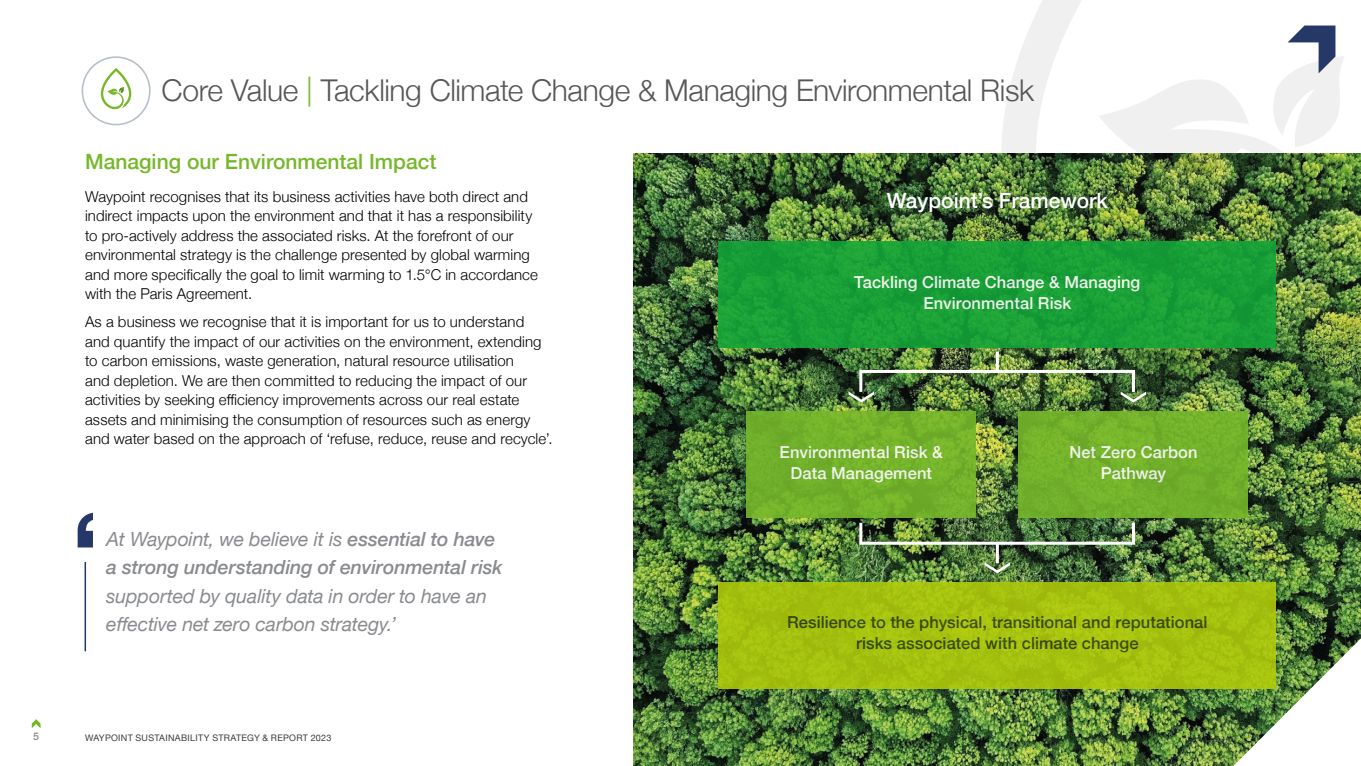
<style>
.page{position:relative;width:1361px;height:766px;background:#fff}
.page>*{position:absolute;margin:0;border:0;box-sizing:border-box;transform-origin:0 0}
.t1{font:300 30px "Helvetica Neue";letter-spacing:-.015em;color:#575756}
.t2{font:500 21px "Helvetica Neue";color:#76b82a}
.t3{font:500 21px "Helvetica Neue";color:#fff}
.t4{font:italic 500 19.5px/28.5px "Helvetica Neue";letter-spacing:-.01em;color:#898b8f}
.t5{font:italic 19.5px/28.5px "Helvetica Neue";letter-spacing:-.01em;color:#898b8f}
.t6{font:500 16.5px/21px "Helvetica Neue";letter-spacing:.005em;color:#fff;text-align:center}
.t7{font:500 16.5px/21px "Helvetica Neue";letter-spacing:.005em;color:#384701;text-align:center}
.t8{font:300 15px/19.5px "Helvetica Neue";letter-spacing:.005em;color:#000}
.t9{font:500 10.5px "Helvetica Neue";color:#898b8f}
.t10{font:9px "Helvetica Neue";letter-spacing:.03em;color:#3c3c3b}
.s1{color:#76b82a}
.s2{font-weight:400}
</style>
<div class="page">
<img style="left:634px;top:153px;width:727px;height:612px">
<img style="left:1001px;top:0;width:360px;height:383px">
<svg style="left:81px;top:56px;width:70px;height:70px"></svg>
<hr style="left:85px;top:561px;width:1px;height:90px;background:#253867">
<svg style="left:78px;top:512px;width:15px;height:35px"></svg>
<div style="left:719px;top:241px;width:557px;height:107px;background:#13a538"></div>
<div style="left:719px;top:581px;width:557px;height:107px;background:#a4c10f"></div>
<div style="left:746px;top:411px;width:230px;height:107px;background:#72b12a"></div>
<div style="left:1018px;top:411px;width:230px;height:107px;background:#72b12b"></div>
<hr style="left:996px;top:351px;width:3px;height:21px;background:#fff">
<hr style="left:996px;top:542px;width:3px;height:21px;background:#fff">
<svg style="left:984px;top:562px;width:26px;height:11px"></svg>
<svg style="left:848px;top:391px;width:26px;height:11px"></svg>
<svg style="left:1120px;top:391px;width:26px;height:11px"></svg>
<div style="left:859px;top:370px;width:276px;height:23px;border:3px solid #fff"></div>
<div style="left:859px;top:521px;width:276px;height:23px;border:3px solid #fff"></div>
<svg style="left:1267px;top:26px;width:79px;height:122px"></svg>
<svg style="left:32px;top:719px;width:9px;height:9px"></svg>
<img style="left:1233px;top:638px;width:128px;height:127px">
<h1 class="t1" style="left:162px;top:66px;width:874px">Core Value <span class="s1">|</span> Tackling Climate Change &amp; Managing Environmental Risk</h1>
<h2 class="t2" style="left:85px;top:145px;width:353px">Managing our Environmental Impact</h2>
<p class="t8" style="left:85px;top:185px;width:454px">Waypoint recognises that its business activities have both direct and indirect impacts upon the environment and that it has a responsibility to pro-actively address the associated risks. At the forefront of our environmental strategy is the challenge presented by global warming and more specifically the goal to limit warming to 1.5°C in accordance with the Paris Agreement.</p>
<p class="t8" style="left:85px;top:311px;width:469px">As a business we recognise that it is important for us to understand<br>and quantify the impact of our activities on the environment, extending to carbon emissions, waste generation, natural resource utilisation<br>and depletion. We are then committed to reducing the impact of our activities by seeking efficiency improvements across our real estate assets and minimising the consumption of resources such as energy and water based on the approach of ‘refuse, reduce, reuse and recycle’.</p>
<h3 class="t4" style="left:106px;top:523px;width:398px"><span class="s2">At Waypoint, we believe it is</span> essential to have a strong understanding of environmental risk</h3>
<h3 class="t5" style="left:106px;top:582px;width:382px">supported by quality data in order to have an effective net zero carbon strategy.’</h3>
<p class="t9" style="left:33px;top:728px;width:7px">5</p>
<p class="t10" style="left:85px;top:730px;width:248px">WAYPOINT SUSTAINABILITY STRATEGY &amp; REPORT 2023</p>
<h2 class="t3" style="left:887px;top:183px;width:222px">Waypoint’s Framework</h2>
<p class="t6" style="left:854px;top:270px;width:288px">Tackling Climate Change &amp; Managing<br>Environmental Risk</p>
<p class="t6" style="left:779px;top:440px;width:165px">Environmental Risk &amp;<br>Data Management</p>
<p class="t6" style="left:1069px;top:440px;width:130px">Net Zero Carbon<br>Pathway</p>
<p class="t7" style="left:787px;top:610px;width:422px">Resilience to the physical, transitional and reputational risks associated with climate change</p>
</div>
